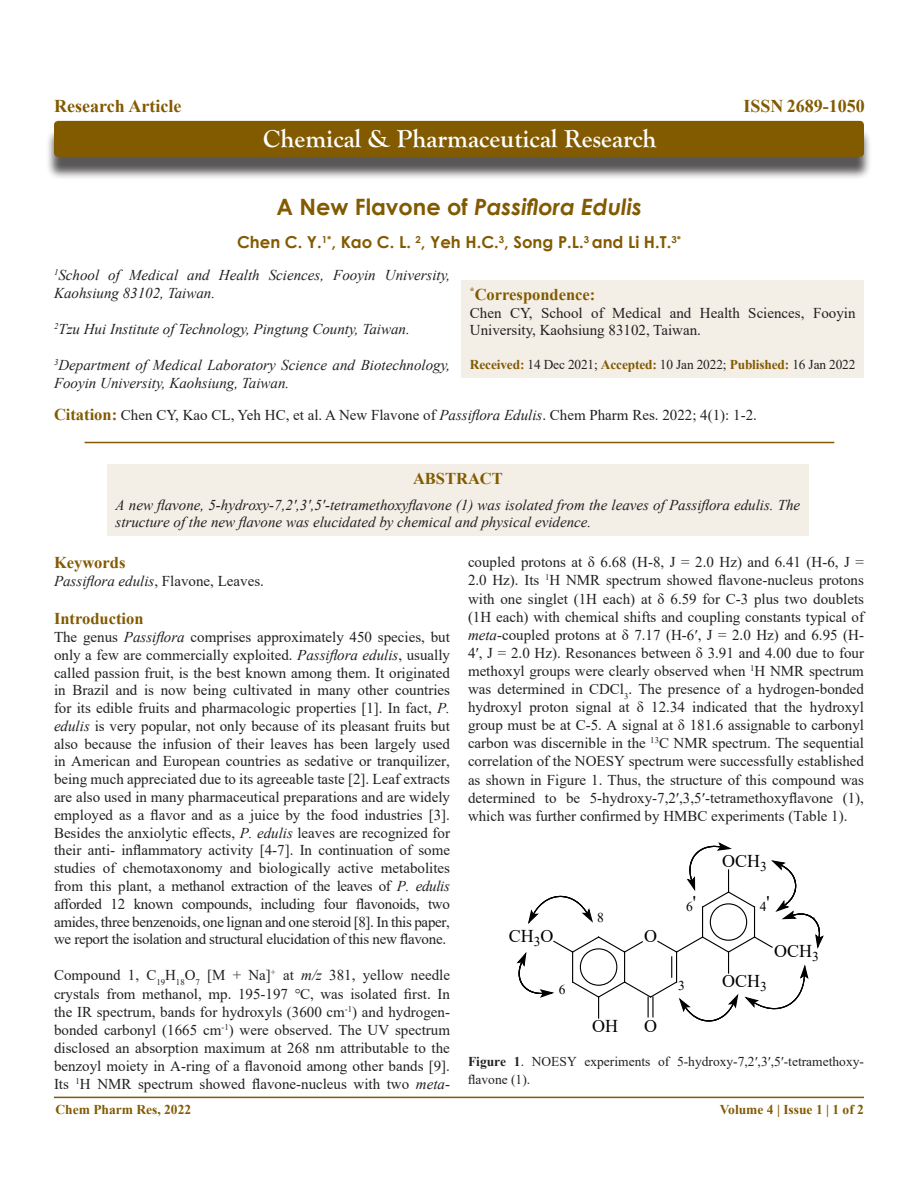
<style>
.page{position:relative;width:918px;height:1188px;background:#fff}
.page>*{position:absolute;margin:0;border:0;box-sizing:border-box;transform-origin:0 0}
.t1{font:700 25.5px "Goudy Old Style T";color:#fff}
.t2{font:italic 700 22.5px "Century Gothic";color:#825a00}
.t3{font:700 18px "Times New Roman";color:#825a00}
.t4{font:18px "Times New Roman";letter-spacing:.005em;color:#000}
.t5{font:700 16.5px "Century Gothic";color:#825a00}
.Heading{font:700 16.5px "Times New Roman";color:#825a00}
.t6{font:15px/18.1px "Times New Roman";color:#231f20;text-align:justify}
.t7{font:italic 15px/18px "Times New Roman";color:#231f20}
.t8{font:13.5px/18.1px "Times New Roman";color:#231f20}
.t9{font:700 13.5px "Times New Roman";color:#825a00}
.t10{font:13.5px "Times New Roman";color:#000}
.s1{font-style:normal}
.s2{font-weight:700;color:#825a00}
.s3{font-weight:700;font-size:16.5px;color:#825a00}
.s4{font-style:italic}
.s5{font-weight:700}
</style>
<div class="page">
<hr style="left:54px;top:1097px;width:810px;height:1px;background:#825a00">
<div style="left:46px;top:128px;width:826px;height:52px;background:#231f20;opacity:.75"></div>
<div style="left:54px;top:121px;width:810px;height:36px;background:#825a00;border-radius:4px"></div>
<hr style="left:85px;top:442px;width:749px;height:1px;background:#825a00">
<div style="left:461px;top:280px;width:403px;height:98px;background:#f3eee6"></div>
<div style="left:107px;top:465px;width:702px;height:71px;background:#f3eee6"></div>
<svg style="left:516px;top:842px;width:308px;height:179px"></svg>
<p class="t3" style="left:54px;top:93px;width:129px">Research Article</p>
<p class="t3" style="left:743px;top:93px;width:123px">ISSN 2689-1050</p>
<p class="t1" style="left:263px;top:124px;width:395px">Chemical &amp; Pharmaceutical Research</p>
<p class="t2" style="left:277px;top:190px;width:367px"><span class="s1">A New Flavone of</span> Passiflora Edulis</p>
<p class="t5" style="left:237px;top:230px;width:445px">Chen C. Y.<sup>1*</sup>, Kao C. L. <sup>2</sup>, Yeh H.C.<sup>3</sup>, Song P.L.<sup>3</sup> and Li H.T.<sup>3*</sup></p>
<p class="t7" style="left:54px;top:266px;width:398px"><sup>1</sup>School of Medical and Health Sciences, Fooyin University,<br>Kaohsiung 83102, Taiwan.</p>
<p class="t7" style="left:54px;top:320px;width:357px"><sup>2</sup>Tzu Hui Institute of Technology, Pingtung County, Taiwan.</p>
<p class="t7" style="left:54px;top:356px;width:398px"><sup>3</sup>Department of Medical Laboratory Science and Biotechnology,<br>Fooyin University, Kaohsiung, Taiwan.</p>
<p class="Heading" style="left:470px;top:282px;width:127px"><sup>*</sup>Correspondence:</p>
<p class="t6" style="left:470px;top:305px;width:387px;line-height:16.5px">Chen CY, School of Medical and Health Sciences, Fooyin<br>University, Kaohsiung 83102, Taiwan.</p>
<p class="t8" style="left:470px;top:355px;width:387px"><span class="s2">Received:</span> 14 Dec 2021; <span class="s2">Accepted:</span> 10 Jan 2022; <span class="s2">Published:</span> 16 Jan 2022</p>
<p class="t6" style="left:54px;top:406px;width:704px"><span class="s3">Citation:</span> Chen CY, Kao CL, Yeh HC, et al. A New Flavone of <span class="s4">Passiflora Edulis</span>. Chem Pharm Res. 2022; 4(1): 1-2.</p>
<p class="Heading" style="left:413px;top:467px;width:91px">ABSTRACT</p>
<p class="t7" style="left:116px;top:496px;width:686px;line-height:17.2px">A new flavone, 5-hydroxy-7,2',3',5'-tetramethoxyflavone (1) was isolated from the leaves of Passiflora edulis. The structure of the new flavone was elucidated by chemical and physical evidence.</p>
<p class="Heading" style="left:54px;top:551px;width:73px">Keywords</p>
<p class="t7" style="left:54px;top:572px;width:211px">Passiflora edulis<span class="s1">, Flavone, Leaves.</span></p>
<p class="Heading" style="left:54px;top:607px;width:91px">Introduction</p>
<p class="t6" style="left:54px;top:628px;width:398px">The genus <span class="s4">Passiflora</span> comprises approximately 450 species, but only a few are commercially exploited. <span class="s4">Passiflora edulis</span>, usually called passion fruit, is the best known among them. It originated in Brazil and is now being cultivated in many other countries for its edible fruits and pharmacologic properties [1]. In fact, <span class="s4">P. edulis</span> is very popular, not only because of its pleasant fruits but also because the infusion of their leaves has been largely used in American and European countries as sedative or tranquilizer, being much appreciated due to its agreeable taste [2]. Leaf extracts are also used in many pharmaceutical preparations and are widely employed as a flavor and as a juice by the food industries [3].<br>Besides the anxiolytic effects, <span class="s4">P. edulis</span> leaves are recognized for their anti- inflammatory activity [4-7]. In continuation of some studies of chemotaxonomy and biologically active metabolites from this plant, a methanol extraction of the leaves of <span class="s4">P. edulis </span>afforded 12 known compounds, including four flavonoids, two amides, three benzenoids, one lignan and one steroid [8]. In this paper, we report the isolation and structural elucidation of this new flavone.</p>
<p class="t6" style="left:54px;top:966px;width:398px">Compound 1, C<sub>19</sub>H<sub>18</sub>O<sub>7</sub> [M + Na]<sup>+</sup> at <span class="s4">m/z</span> 381, yellow needle crystals from methanol, mp. 195-197 ℃, was isolated first. In the IR spectrum, bands for hydroxyls (3600 cm<sup>-1</sup>) and hydrogen&shy;bonded carbonyl (1665 cm<sup>-1</sup>) were observed. The UV spectrum disclosed an absorption maximum at 268 nm attributable to the benzoyl moiety in A-ring of a flavonoid among other bands [9].<br>Its <sup>1</sup>H NMR spectrum showed flavone-nucleus with two <span class="s4">meta</span>-</p>
<p class="t6" style="left:468px;top:553px;width:398px">coupled protons at δ 6.68 (H-8, J = 2.0 Hz) and 6.41 (H-6, J = 2.0 Hz). Its <sup>1</sup>H NMR spectrum showed flavone-nucleus protons with one singlet (1H each) at δ 6.59 for C-3 plus two doublets (1H each) with chemical shifts and coupling constants typical of <span class="s4">meta</span>-coupled protons at δ 7.17 (H-6′, J = 2.0 Hz) and 6.95 (H-4′, J = 2.0 Hz). Resonances between δ 3.91 and 4.00 due to four methoxyl groups were clearly observed when <sup>1</sup>H NMR spectrum was determined in CDCl<sub>3</sub>. The presence of a hydrogen-bonded hydroxyl proton signal at δ 12.34 indicated that the hydroxyl group must be at C-5. A signal at δ 181.6 assignable to carbonyl carbon was discernible in the <sup>13</sup>C NMR spectrum. The sequential correlation of the NOESY spectrum were successfully established as shown in Figure 1. Thus, the structure of this compound was determined to be 5-hydroxy-7,2′,3,5′-tetramethoxyflavone (1), which was further confirmed by HMBC experiments (Table 1).</p>
<p class="t4" style="left:722px;top:849px;width:46px">OCH<sub>3</sub></p>
<p class="t10" style="left:686px;top:897px;width:11px">6<sup>'</sup></p>
<p class="t4" style="left:766px;top:889px;width:5px">'</p>
<p class="t10" style="left:760px;top:897px;width:8px">4</p>
<p class="t10" style="left:597px;top:908px;width:8px">8</p>
<p class="t4" style="left:509px;top:924px;width:46px">CH<sub>3</sub>O</p>
<p class="t4" style="left:644px;top:924px;width:14px">O</p>
<p class="t4" style="left:774px;top:939px;width:46px">OCH<sub>3</sub></p>
<p class="t4" style="left:722px;top:969px;width:46px">OCH<sub>3</sub></p>
<p class="t10" style="left:559px;top:980px;width:8px">6</p>
<p class="t10" style="left:678px;top:976px;width:8px">3</p>
<p class="t4" style="left:592px;top:1014px;width:28px">OH</p>
<p class="t4" style="left:644px;top:1014px;width:14px">O</p>
<p class="t8" style="left:468px;top:1052px;width:398px"><span class="s5">Figure 1</span>. NOESY experiments of 5-hydroxy-7,2′,3′,5′-tetramethoxy&shy;flavone (1).</p>
<p class="t9" style="left:55px;top:1100px;width:137px">Chem Pharm Res, 2022</p>
<p class="t9" style="left:720px;top:1100px;width:146px">Volume 4 | Issue 1 | 1 of 2</p>
</div>
